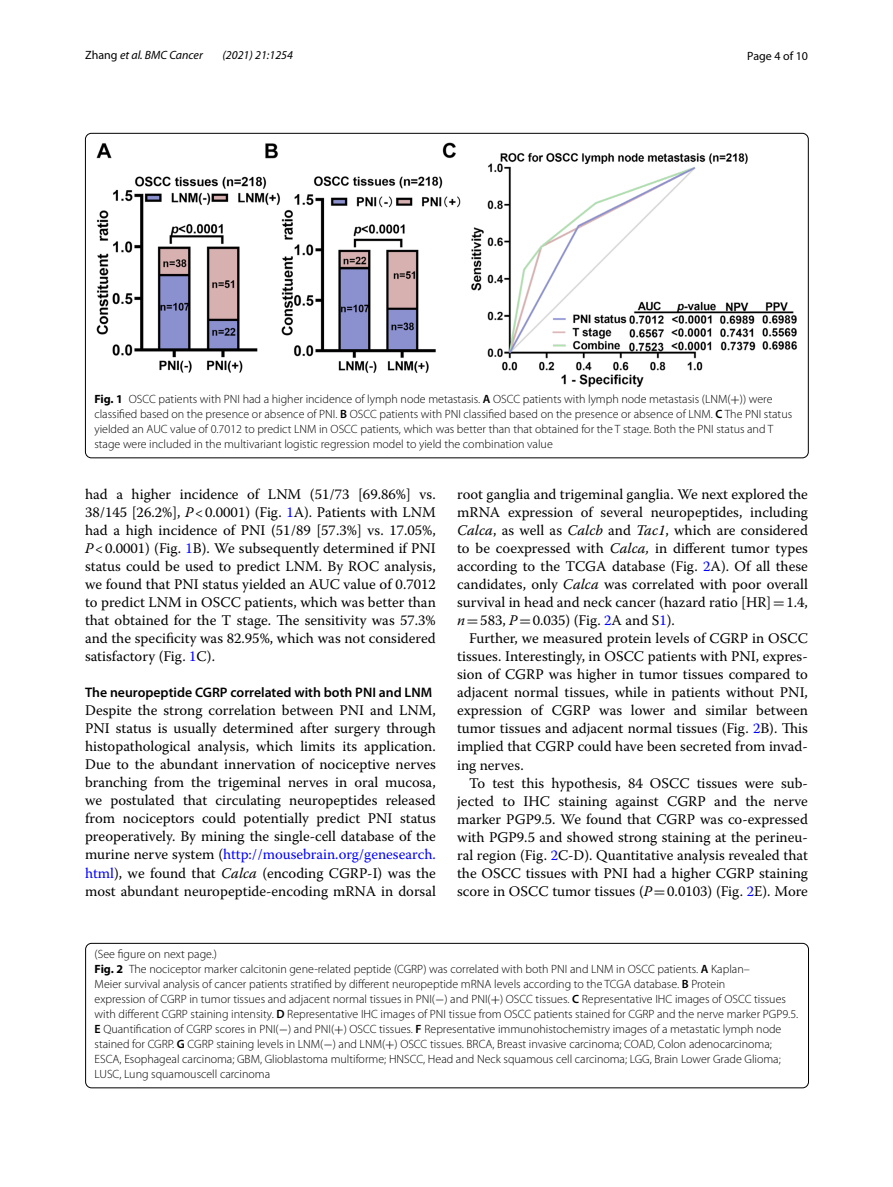
<style>
.page{position:relative;width:893px;height:1187px;background:#fff}
.page>*{position:absolute;margin:0;border:0;box-sizing:border-box;transform-origin:0 0}
.t1{font:14.7px/18px "Warnock Pro";color:#000;text-align:justify}
.t2{font:600 13.8px "Myriad Pro";color:#000}
.t3{font:300 12px/15px "Myriad Pro";color:#000}
.t4{font:italic 12px "Myriad Pro";color:#000}
.t5{font:12px "Myriad Pro";color:#000}
.s1{font-style:normal}
.s2{font-weight:700}
.s3{font-weight:600}
.s4{font-family:"MTSY";font-weight:400}
.s5{font-style:italic}
.s6{color:#00f}
.s7{font-family:"MTSY"}
</style>
<div class="page">
<img style="left:97px;top:142px;width:700px;height:245px">
<div style="left:85px;top:943px;width:724px;height:144px;border:1px solid #000;border-radius:6px"></div>
<p class="t4" style="left:85px;top:48px;width:119px"><span class="s1">Zhang</span> et al. BMC Cancer</p>
<p class="t4" style="left:222px;top:48px;width:72px">(2021) 21:1254</p>
<p class="t5" style="left:747px;top:48px;width:62px">Page 4 of 10</p>
<p class="t3" style="left:94px;top:391px;width:699px"><span class="s2">Fig. 1</span> OSCC patients with PNI had a higher incidence of lymph node metastasis. <span class="s3">A</span> OSCC patients with lymph node metastasis (LNM(<span class="s4">+</span>)) were classified based on the presence or absence of PNI. <span class="s3">B</span> OSCC patients with PNI classified based on the presence or absence of LNM. <span class="s3">C</span> The PNI status yielded an AUC value of 0.7012 to predict LNM in OSCC patients, which was better than that obtained for the T stage. Both the PNI status and T stage were included in the multivariant logistic regression model to yield the combination value</p>
<p class="t1" style="left:85px;top:485px;width:352px">had a higher incidence of LNM (51/73 [69.86%] vs.<br>38/145 [26.2%], <span class="s5">P</span>&lt;0.0001) (Fig. <span class="s6">1</span>A). Patients with LNM had a high incidence of PNI (51/89 [57.3%] vs. 17.05%, <span class="s5">P</span>&lt;0.0001) (Fig. <span class="s6">1</span>B). We subsequently determined if PNI status could be used to predict LNM. By ROC analysis, we found that PNI status yielded an AUC value of 0.7012 to predict LNM in OSCC patients, which was better than that obtained for the T stage. The sensitivity was 57.3% and the specificity was 82.95%, which was not considered satisfactory (Fig. <span class="s6">1</span>C).</p>
<p class="t2" style="left:85px;top:684px;width:349px">The neuropeptide CGRP correlated with both PNI and LNM</p>
<p class="t1" style="left:85px;top:701px;width:352px">Despite the strong correlation between PNI and LNM, PNI status is usually determined after surgery through histopathological analysis, which limits its application.<br>Due to the abundant innervation of nociceptive nerves branching from the trigeminal nerves in oral mucosa, we postulated that circulating neuropeptides released from nociceptors could potentially predict PNI status preoperatively. By mining the single-cell database of the murine nerve system (<span class="s6">http://mousebrain.org/genesearch. html</span>), we found that <span class="s5">Calca</span> (encoding CGRP-I) was the most abundant neuropeptide-encoding mRNA in dorsal</p>
<p class="t3" style="left:95px;top:947px;width:124px">(See figure on next page.)</p>
<p class="t1" style="left:457px;top:485px;width:352px">root ganglia and trigeminal ganglia. We next explored the mRNA expression of several neuropeptides, including <span class="s5">Calca</span>, as well as <span class="s5">Calcb</span> and <span class="s5">Tac1</span>, which are considered to be coexpressed with <span class="s5">Calca,</span> in different tumor types according to the TCGA database (Fig. <span class="s6">2</span>A). Of all these candidates, only <span class="s5">Calca</span> was correlated with poor overall survival in head and neck cancer (hazard ratio [HR]<span class="s7">=</span>1.4, <span class="s5">n</span><span class="s7">=</span>583, <span class="s5">P</span><span class="s7">=</span>0.035) (Fig. <span class="s6">2</span>A and S<span class="s6">1</span>).</p>
<p class="t1" style="left:457px;top:629px;width:352px;text-indent:12px">Further, we measured protein levels of CGRP in OSCC tissues. Interestingly, in OSCC patients with PNI, expres&shy;sion of CGRP was higher in tumor tissues compared to adjacent normal tissues, while in patients without PNI, expression of CGRP was lower and similar between tumor tissues and adjacent normal tissues (Fig. <span class="s6">2</span>B). This implied that CGRP could have been secreted from invad&shy;ing nerves.</p>
<p class="t1" style="left:457px;top:773px;width:352px;text-indent:12px">To test this hypothesis, 84 OSCC tissues were sub&shy;jected to IHC staining against CGRP and the nerve marker PGP9.5. We found that CGRP was co-expressed with PGP9.5 and showed strong staining at the perineu&shy;ral region (Fig. <span class="s6">2</span>C-D). Quantitative analysis revealed that the OSCC tissues with PNI had a higher CGRP staining score in OSCC tumor tissues (<span class="s5">P</span><span class="s7">=</span>0.0103) (Fig. <span class="s6">2</span>E). More</p>
<p class="t3" style="left:95px;top:962px;width:705px"><span class="s2">Fig. 2</span> The nociceptor marker calcitonin gene-related peptide (CGRP) was correlated with both PNI and LNM in OSCC patients. <span class="s3">A</span> Kaplan–<br>Meier survival analysis of cancer patients stratified by different neuropeptide mRNA levels according to the TCGA database. <span class="s3">B</span> Protein<br>expression of CGRP in tumor tissues and adjacent normal tissues in PNI(<span class="s4">−</span>) and PNI(<span class="s4">+</span>) OSCC tissues. <span class="s3">C</span> Representative IHC images of OSCC tissues with different CGRP staining intensity. <span class="s3">D</span> Representative IHC images of PNI tissue from OSCC patients stained for CGRP and the nerve marker PGP9.5.<br><span class="s3">E</span> Quantification of CGRP scores in PNI(<span class="s4">−</span>) and PNI(<span class="s4">+</span>) OSCC tissues. <span class="s3">F</span> Representative immunohistochemistry images of a metastatic lymph node stained for CGRP. <span class="s3">G</span> CGRP staining levels in LNM(<span class="s4">−</span>) and LNM(<span class="s4">+</span>) OSCC tissues. BRCA, Breast invasive carcinoma; COAD, Colon adenocarcinoma; ESCA, Esophageal carcinoma; GBM, Glioblastoma multiforme; HNSCC, Head and Neck squamous cell carcinoma; LGG, Brain Lower Grade Glioma; LUSC, Lung squamouscell carcinoma</p>
</div>
